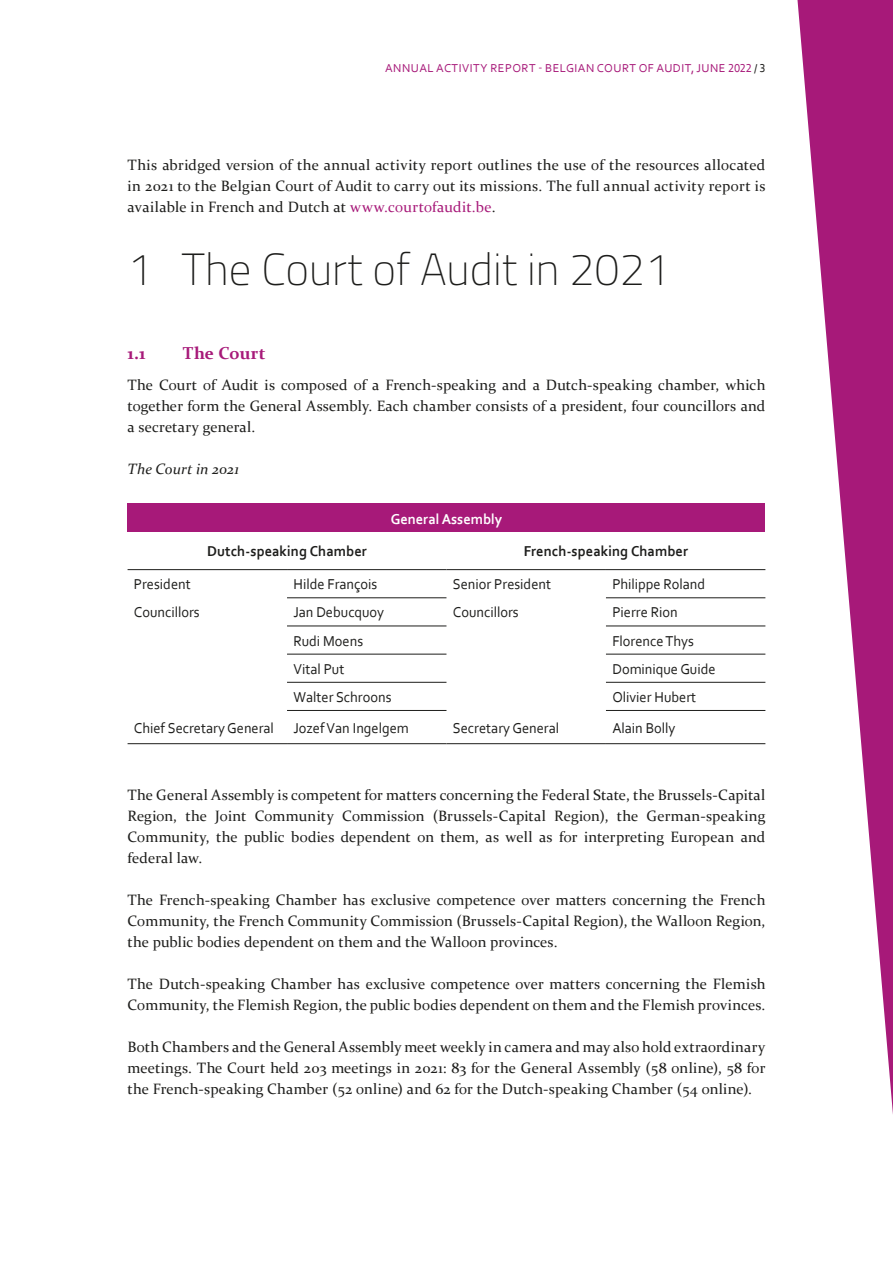
<style>
.page{position:relative;width:893px;height:1263px;background:#fff}
.page>*{position:absolute;margin:0;border:0;box-sizing:border-box;transform-origin:0 0}
.Hoofdstuk_Titel{font:100 45px "Titillium";color:#1d1d1b}
.Titel_1_1{font:700 17.25px "Constantia";letter-spacing:.005em;color:#a71979}
.Body{font:15px/21px "Constantia";letter-spacing:.01em;color:#1d1d1b;text-align:justify}
.Tabel_body{font:15px "Corbel";color:#1d1d1b;scale:.96 1}
.Tabel_body-2{font:700 15px "Corbel";letter-spacing:.01em;color:#1d1d1b;scale:.96 1}
.Tabel_titelkolom{font:700 15px "Corbel";color:#fff;scale:.96 1}
.Body-2{font:italic 15px "Constantia";color:#1d1d1b}
.t1{font:12px "Corbel";letter-spacing:.04em;color:#a71979}
.s1{color:#1d1d1b}
.s2{color:#a71979}
</style>
<div class="page">
<svg style="left:797px;top:0;width:96px;height:1114px"></svg>
<div style="left:128px;top:504px;width:637px;height:28px;background:#a71979"></div>
<hr style="left:128px;top:569px;width:159px;height:1px;background:#1d1d1b">
<hr style="left:287px;top:569px;width:159px;height:1px;background:#1d1d1b">
<hr style="left:446px;top:569px;width:160px;height:1px;background:#1d1d1b">
<hr style="left:606px;top:569px;width:159px;height:1px;background:#1d1d1b">
<hr style="left:287px;top:597px;width:159px;height:1px;background:#1d1d1b">
<hr style="left:606px;top:597px;width:159px;height:1px;background:#1d1d1b">
<hr style="left:287px;top:626px;width:159px;height:1px;background:#1d1d1b">
<hr style="left:606px;top:626px;width:159px;height:1px;background:#1d1d1b">
<hr style="left:287px;top:654px;width:159px;height:1px;background:#1d1d1b">
<hr style="left:606px;top:654px;width:159px;height:1px;background:#1d1d1b">
<hr style="left:287px;top:682px;width:159px;height:1px;background:#1d1d1b">
<hr style="left:606px;top:682px;width:159px;height:1px;background:#1d1d1b">
<hr style="left:287px;top:710px;width:159px;height:1px;background:#1d1d1b">
<hr style="left:128px;top:743px;width:159px;height:1px;background:#1d1d1b">
<hr style="left:287px;top:743px;width:159px;height:1px;background:#1d1d1b">
<hr style="left:606px;top:710px;width:159px;height:1px;background:#1d1d1b">
<hr style="left:446px;top:743px;width:160px;height:1px;background:#1d1d1b">
<hr style="left:606px;top:743px;width:159px;height:1px;background:#1d1d1b">
<p class="t1" style="left:385px;top:60px;width:382px">ANNUAL ACTIVITY REPORT - BELGIAN COURT OF AUDIT, JUNE 2022 <span class="s1">/ 3</span></p>
<p class="Body" style="left:128px;top:154px;width:639px">This abridged version of the annual activity report outlines the use of the resources allocated in 2021 to the Belgian Court of Audit to carry out its missions. The full annual activity report is available in French and Dutch at <span class="s2">www.courtofaudit.be</span>.</p>
<p class="Hoofdstuk_Titel" style="left:128px;top:238px;width:544px">1 The Court of Audit in 2021</p>
<p class="Titel_1_1" style="left:128px;top:341px;width:19px">1.1</p>
<p class="Titel_1_1" style="left:183px;top:341px;width:84px">The Court</p>
<p class="Body" style="left:128px;top:374px;width:639px">The Court of Audit is composed of a French-speaking and a Dutch-speaking chamber, which together form the General Assembly. Each chamber consists of a president, four councillors and a secretary general.</p>
<p class="Body-2" style="left:128px;top:459px;width:113px">The Court in 2021</p>
<p class="Tabel_titelkolom" style="left:391px;top:509px;width:117px">General Assembly</p>
<p class="Tabel_body-2" style="left:207px;top:542px;width:168px">Dutch-speaking Chamber</p>
<p class="Tabel_body-2" style="left:524px;top:542px;width:173px">French-speaking Chamber</p>
<p class="Tabel_body" style="left:134px;top:575px;width:61px">President</p>
<p class="Tabel_body" style="left:293px;top:575px;width:89px">Hilde François</p>
<p class="Tabel_body" style="left:453px;top:575px;width:104px">Senior President</p>
<p class="Tabel_body" style="left:612px;top:575px;width:98px">Philippe Roland</p>
<p class="Tabel_body" style="left:134px;top:603px;width:70px">Councillors</p>
<p class="Tabel_body" style="left:293px;top:603px;width:96px">Jan Debucquoy</p>
<p class="Tabel_body" style="left:453px;top:603px;width:70px">Councillors</p>
<p class="Tabel_body" style="left:612px;top:603px;width:70px">Pierre Rion</p>
<p class="Tabel_body" style="left:293px;top:631px;width:74px">Rudi Moens</p>
<p class="Tabel_body" style="left:612px;top:631px;width:87px">Florence Thys</p>
<p class="Tabel_body" style="left:293px;top:659px;width:55px">Vital Put</p>
<p class="Tabel_body" style="left:612px;top:659px;width:109px">Dominique Guide</p>
<p class="Tabel_body" style="left:293px;top:688px;width:104px">Walter Schroons</p>
<p class="Tabel_body" style="left:612px;top:688px;width:89px">Olivier Hubert</p>
<p class="Tabel_body" style="left:134px;top:718px;width:147px">Chief Secretary General</p>
<p class="Tabel_body" style="left:293px;top:718px;width:122px">Jozef Van Ingelgem</p>
<p class="Tabel_body" style="left:453px;top:718px;width:112px">Secretary General</p>
<p class="Tabel_body" style="left:612px;top:718px;width:67px">Alain Bolly</p>
<p class="Body" style="left:128px;top:784px;width:639px">The General Assembly is competent for matters concerning the Federal State, the Brussels-Capital Region, the Joint Community Commission (Brussels-Capital Region), the German-speaking Community, the public bodies dependent on them, as well as for interpreting European and federal law.</p>
<p class="Body" style="left:128px;top:889px;width:639px">The French-speaking Chamber has exclusive competence over matters concerning the French Community, the French Community Commission (Brussels-Capital Region), the Walloon Region, the public bodies dependent on them and the Walloon provinces.</p>
<p class="Body" style="left:128px;top:973px;width:639px">The Dutch-speaking Chamber has exclusive competence over matters concerning the Flemish<br>Community, the Flemish Region, the public bodies dependent on them and the Flemish provinces.</p>
<p class="Body" style="left:128px;top:1036px;width:639px">Both Chambers and the General Assembly meet weekly in camera and may also hold extraordinary meetings. The Court held 203 meetings in 2021: 83 for the General Assembly (58 online), 58 for the French-speaking Chamber (52 online) and 62 for the Dutch-speaking Chamber (54 online).</p>
</div>
